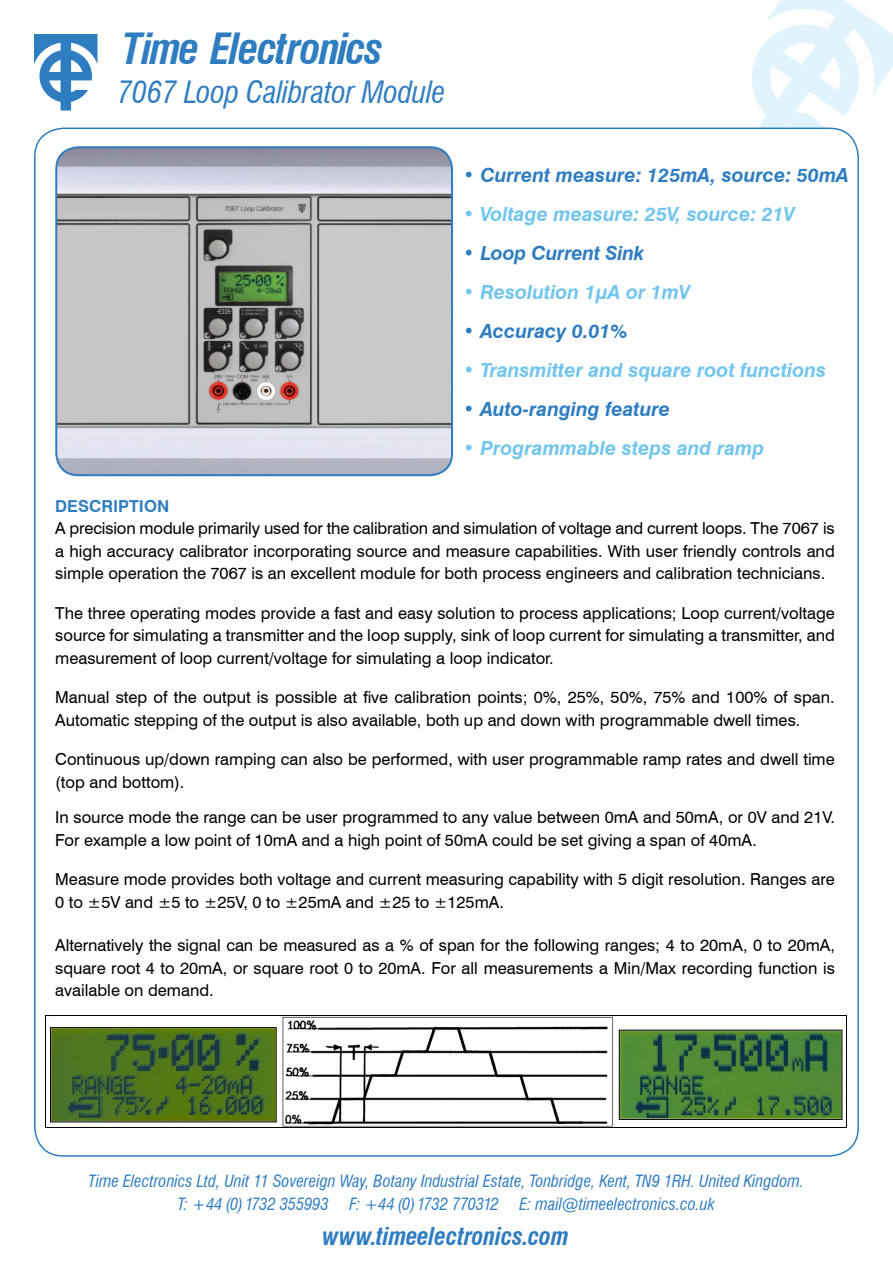
<style>
.page{position:relative;width:893px;height:1263px;background:#fff}
.page>*{position:absolute;margin:0;border:0;box-sizing:border-box;transform-origin:0 0}
.t1{font:italic 700 condensed 42px "Swiss 721 BT";letter-spacing:-.035em;color:#2f7dc1}
.t2{font:italic condensed 30px "Swiss 721 BT";letter-spacing:-.01em;color:#2f7dc1}
.t3{font:italic 700 condensed 24px "Swiss 721 BT";color:#2f7dc1}
.t4{font:italic 700 19.5px "Swiss 721 BT";color:#71c5ef}
.t5{font:italic 700 19.5px "Swiss 721 BT";color:#2f7dc1}
.t6{font:16.5px/22.5px "Swiss 721 BT";color:#000}
.t7{font:italic condensed 16.5px "Swiss 721 BT";color:#2f7dc1}
.t8{font:italic condensed 16.5px "Swiss 721 BT";letter-spacing:-.02em;color:#2f7dc1}
.t9{font:700 16.5px "Swiss 721 BT";color:#2f7dc1}
</style>
<div class="page">
<svg style="left:746px;top:0;width:147px;height:142px"></svg>
<svg style="left:34px;top:34px;width:63px;height:77px"></svg>
<div style="left:35px;top:128px;width:823px;height:1028px;background:#fff;border-radius:29px"></div>
<img style="left:45px;top:1016px;width:798px;height:111px">
<img style="left:57px;top:147px;width:395px;height:328px">
<div style="left:55px;top:146px;width:398px;height:330px;border:2px solid #2f7dc1;border-radius:22px"></div>
<p class="t1" style="left:123px;top:24px;width:262px">Time Electronics</p>
<p class="t2" style="left:117px;top:74px;width:330px">7067 Loop Calibrator Module</p>
<p class="t5" style="left:463px;top:163px;width:387px">• Current measure: 125mA, source: 50mA</p>
<p class="t4" style="left:463px;top:202px;width:333px">• Voltage measure: 25V, source: 21V</p>
<p class="t5" style="left:463px;top:241px;width:182px">• Loop Current Sink</p>
<p class="t4" style="left:463px;top:280px;width:228px">• Resolution 1μA or 1mV</p>
<p class="t5" style="left:463px;top:319px;width:166px">• Accuracy 0.01%</p>
<p class="t4" style="left:463px;top:358px;width:364px">• Transmitter and square root functions</p>
<p class="t5" style="left:463px;top:397px;width:208px">• Auto-ranging feature</p>
<p class="t4" style="left:463px;top:436px;width:302px">• Programmable steps and ramp</p>
<p class="t9" style="left:55px;top:496px;width:116px">DESCRIPTION</p>
<p class="t6" style="left:55px;top:517px;width:781px;text-align:justify">A precision module primarily used for the calibration and simulation of voltage and current loops. The 7067 is a high accuracy calibrator incorporating source and measure capabilities. With user friendly controls and simple operation the 7067 is an excellent module for both process engineers and calibration technicians.</p>
<p class="t6" style="left:55px;top:601px;width:781px;text-align:justify">The three operating modes provide a fast and easy solution to process applications; Loop current/voltage source for simulating a transmitter and the loop supply, sink of loop current for simulating a transmitter, and measurement of loop current/voltage for simulating a loop indicator.</p>
<p class="t6" style="left:55px;top:686px;width:781px">Manual step of the output is possible at five calibration points; 0%, 25%, 50%, 75% and 100% of span.<br>Automatic stepping of the output is also available, both up and down with programmable dwell times.</p>
<p class="t6" style="left:55px;top:748px;width:781px">Continuous up/down ramping can also be performed, with user programmable ramp rates and dwell time (top and bottom).</p>
<p class="t6" style="left:55px;top:806px;width:781px">In source mode the range can be user programmed to any value between 0mA and 50mA, or 0V and 21V.<br>For example a low point of 10mA and a high point of 50mA could be set giving a span of 40mA.</p>
<p class="t6" style="left:55px;top:868px;width:781px">Measure mode provides both voltage and current measuring capability with 5 digit resolution. Ranges are<br>0 to ±5V and ±5 to ±25V, 0 to ±25mA and ±25 to ±125mA.</p>
<p class="t6" style="left:55px;top:934px;width:781px;text-align:justify">Alternatively the signal can be measured as a % of span for the following ranges; 4 to 20mA, 0 to 20mA, square root 4 to 20mA, or square root 0 to 20mA. For all measurements a Min/Max recording function is available on demand.</p>
<p class="t7" style="left:89px;top:1171px;width:716px">Time Electronics Ltd, Unit 11 Sovereign Way, Botany Industrial Estate, Tonbridge, Kent, TN9 1RH. United Kingdom.</p>
<p class="t7" style="left:178px;top:1194px;width:152px">T: +44 (0) 1732 355993</p>
<p class="t8" style="left:349px;top:1194px;width:151px">F: +44 (0) 1732 770312</p>
<p class="t7" style="left:519px;top:1194px;width:197px">E: mail@timeelectronics.co.uk</p>
<p class="t3" style="left:322px;top:1222px;width:248px">www.timeelectronics.com</p>
</div>
